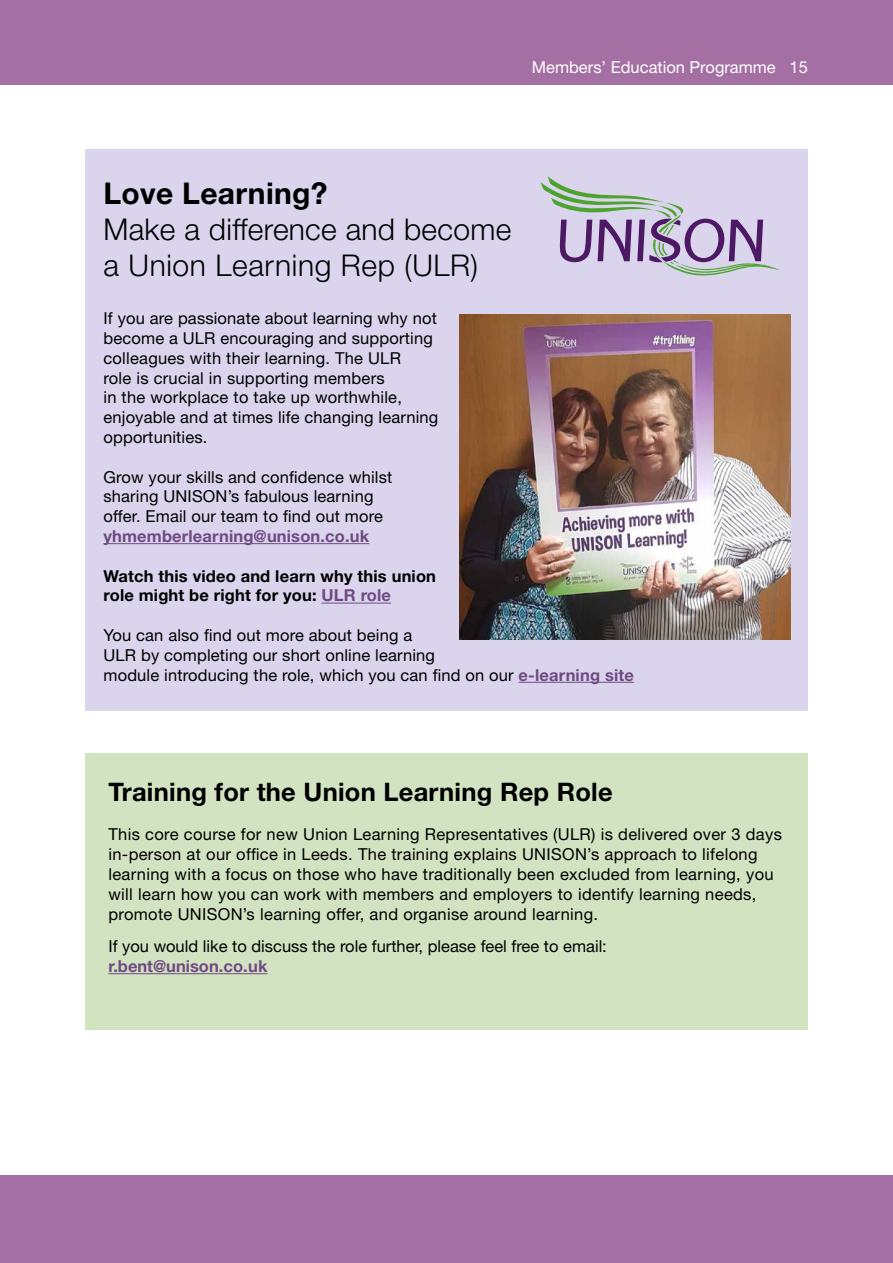
<style>
.page{position:relative;width:893px;height:1263px;background:#fff}
.page>*{position:absolute;margin:0;border:0;box-sizing:border-box;transform-origin:0 0}
.t1{font:300 30px/36px "Helvetica Neue LT Std";letter-spacing:.01em;color:#000}
.t2{font:700 30px "Helvetica Neue LT Std";letter-spacing:.01em;color:#000}
.t3{font:700 25.5px "Helvetica Neue LT Std";letter-spacing:.01em;color:#000}
.t4{font:16.5px/19.8px "Helvetica Neue LT Std";letter-spacing:.015em;color:#000}
.t5{font:700 16.5px/19.8px "Helvetica Neue LT Std";letter-spacing:.01em;color:#000}
.t6{font:700 16.5px "Helvetica Neue LT Std";letter-spacing:.01em;color:#6f4a82}
.t7{font:16.5px "Helvetica Neue LT Std";color:#fff}
.s1{color:#6f4a82}
.s2{font-weight:700;color:#6f4a82}
</style>
<div class="page">
<div style="left:0;top:0;width:893px;height:85px;background:#a46fa3"></div>
<div style="left:0;top:1176px;width:893px;height:87px;background:#a46fa3"></div>
<div style="left:85px;top:149px;width:723px;height:561px;background:#dad5ec"></div>
<div style="left:85px;top:753px;width:723px;height:276px;background:#d2e3c1"></div>
<hr style="left:103px;top:543px;width:266px;height:1px;background:#6f4a82">
<hr style="left:321px;top:603px;width:70px;height:1px;background:#6f4a82">
<hr style="left:519px;top:682px;width:115px;height:1px;background:#6f4a82">
<img style="left:459px;top:315px;width:332px;height:325px">
<svg style="left:540px;top:176px;width:240px;height:99px"></svg>
<hr style="left:108px;top:973px;width:159px;height:1px;background:#6f4a82">
<p class="t7" style="left:532px;top:58px;width:278px">Members’ Education Programme 15</p>
<h1 class="t2" style="left:103px;top:175px;width:225px">Love Learning?</h1>
<h1 class="t1" style="left:103px;top:211px;width:409px">Make a difference and become a Union Learning Rep (ULR)</h1>
<p class="t4" style="left:103px;top:308px;width:336px">If you are passionate about learning why not become a ULR encouraging and supporting colleagues with their learning. The ULR<br>role is crucial in supporting members<br>in the workplace to take up worthwhile, enjoyable and at times life changing learning opportunities.</p>
<p class="t4" style="left:103px;top:467px;width:290px">Grow your skills and confidence whilst sharing UNISON’s fabulous learning offer. Email our team to find out more</p>
<p class="t6" style="left:103px;top:526px;width:267px">yhmemberlearning@unison.co.uk</p>
<p class="t5" style="left:103px;top:565px;width:334px">Watch this video and learn why this union role might be right for you: <span class="s1">ULR role</span></p>
<p class="t4" style="left:103px;top:625px;width:532px">You can also find out more about being a<br>ULR by completing our short online learning<br>module introducing the role, which you can find on our <span class="s2">e-learning site</span></p>
<h2 class="t3" style="left:108px;top:776px;width:506px">Training for the Union Learning Rep Role</h2>
<p class="t4" style="left:108px;top:824px;width:675px">This core course for new Union Learning Representatives (ULR) is delivered over 3 days in-person at our office in Leeds. The training explains UNISON’s approach to lifelong learning with a focus on those who have traditionally been excluded from learning, you will learn how you can work with members and employers to identify learning needs, promote UNISON’s learning offer, and organise around learning.</p>
<p class="t4" style="left:108px;top:936px;width:500px">If you would like to discuss the role further, please feel free to email:</p>
<p class="t6" style="left:108px;top:956px;width:161px">r.bent@unison.co.uk</p>
</div>
